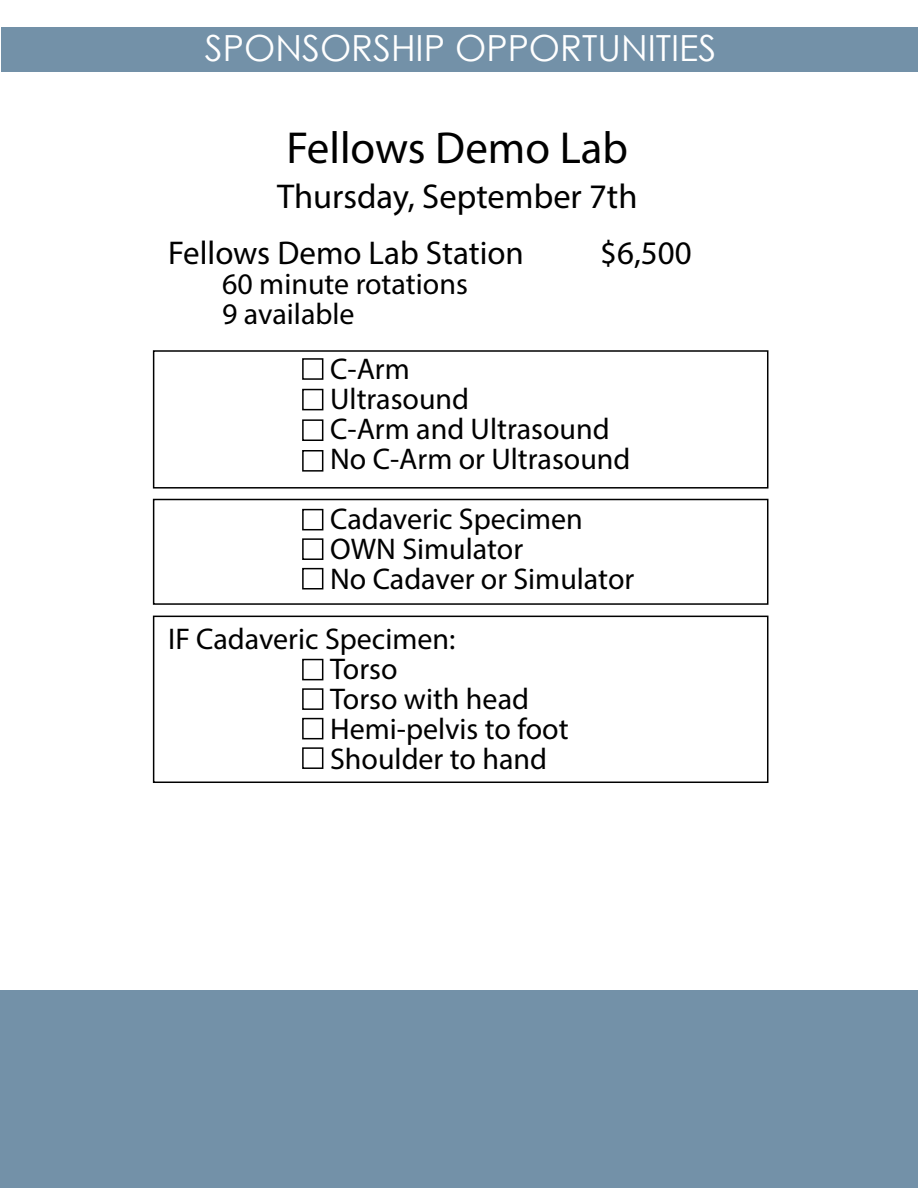
<style>
.page{position:relative;width:918px;height:1188px;background:#fff}
.page>*{position:absolute;margin:0;border:0;box-sizing:border-box;transform-origin:0 0}
.t1{font:45px "Myriad Pro";color:#000}
.t2{font:36px "Century Gothic";color:#fff}
.t3{font:34.5px "Myriad Pro";color:#000}
.t4{font:33px "Myriad Pro";color:#000}
.t5{font:30px "Myriad Pro";color:#000}
</style>
<div class="page">
<div style="left:302px;top:358px;width:21px;height:22px;border:2px solid #000"></div>
<div style="left:302px;top:389px;width:21px;height:21px;border:2px solid #000"></div>
<div style="left:302px;top:419px;width:21px;height:22px;border:2px solid #000"></div>
<div style="left:302px;top:450px;width:21px;height:22px;border:2px solid #000"></div>
<div style="left:302px;top:509px;width:21px;height:21px;border:2px solid #000"></div>
<div style="left:302px;top:538px;width:21px;height:22px;border:2px solid #000"></div>
<div style="left:302px;top:568px;width:21px;height:22px;border:2px solid #000"></div>
<div style="left:302px;top:659px;width:21px;height:21px;border:2px solid #000"></div>
<div style="left:302px;top:688px;width:21px;height:22px;border:2px solid #000"></div>
<div style="left:302px;top:718px;width:21px;height:21px;border:2px solid #000"></div>
<div style="left:302px;top:747px;width:21px;height:22px;border:2px solid #000"></div>
<div style="left:153px;top:350px;width:615px;height:139px;border:2px solid #000"></div>
<div style="left:153px;top:499px;width:615px;height:106px;border:2px solid #000"></div>
<div style="left:153px;top:616px;width:615px;height:167px;border:2px solid #000"></div>
<div style="left:2px;top:27px;width:916px;height:45px;background:#7391a8"></div>
<div style="left:0;top:990px;width:918px;height:198px;background:#7391a8"></div>
<p class="t2" style="left:205px;top:23px;width:513px">SPONSORSHIP OPPORTUNITIES</p>
<p class="t1" style="left:286px;top:121px;width:343px">Fellows Demo Lab</p>
<p class="t3" style="left:277px;top:176px;width:362px">Thursday, September 7th</p>
<p class="t4" style="left:168px;top:232px;width:357px">Fellows Demo Lab Station</p>
<p class="t4" style="left:600px;top:232px;width:93px">$6,500</p>
<p class="t5" style="left:222px;top:265px;width:247px">60 minute rotations</p>
<p class="t5" style="left:222px;top:295px;width:134px">9 available</p>
<p class="t5" style="left:330px;top:351px;width:81px">C-Arm</p>
<p class="t5" style="left:330px;top:381px;width:140px">Ultrasound</p>
<p class="t5" style="left:330px;top:411px;width:281px">C-Arm and Ultrasound</p>
<p class="t5" style="left:330px;top:441px;width:302px">No C-Arm or Ultrasound</p>
<p class="t5" style="left:330px;top:501px;width:254px">Cadaveric Specimen</p>
<p class="t5" style="left:330px;top:531px;width:194px">OWN Simulator</p>
<p class="t5" style="left:330px;top:561px;width:306px">No Cadaver or Simulator</p>
<p class="t5" style="left:168px;top:621px;width:289px">IF Cadaveric Specimen:</p>
<p class="t5" style="left:330px;top:651px;width:69px">Torso</p>
<p class="t5" style="left:330px;top:681px;width:200px">Torso with head</p>
<p class="t5" style="left:330px;top:711px;width:240px">Hemi-pelvis to foot</p>
<p class="t5" style="left:330px;top:741px;width:218px">Shoulder to hand</p>
</div>
